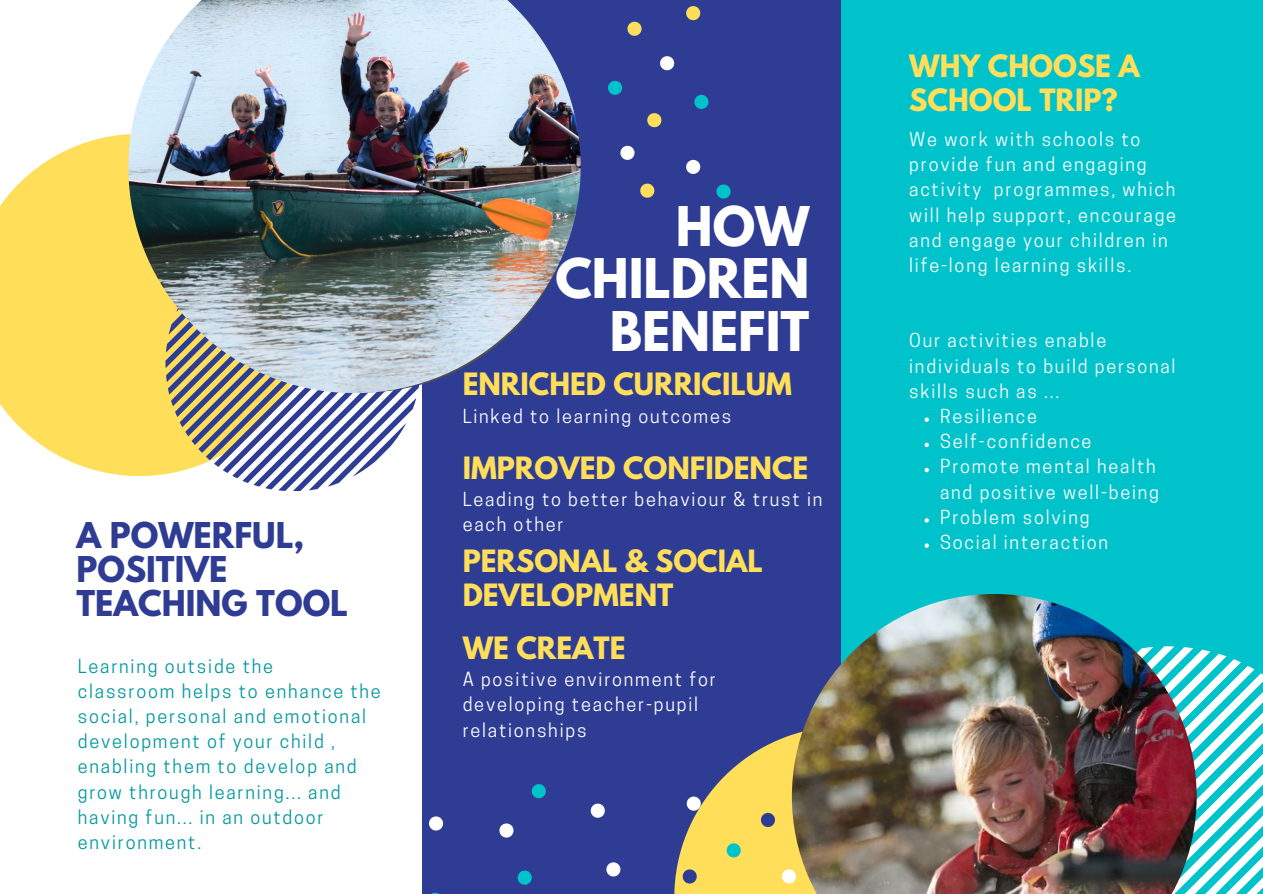
<style>
.page{position:relative;width:1263px;height:894px;background:#fff}
.page>*{position:absolute;margin:0;border:0;box-sizing:border-box;transform-origin:0 0}
.t1{font:700 48.45px/52.5px "League Spartan";color:#fff;text-align:right}
.t2{font:700 31.5px/33.8px "League Spartan";color:#2e3c94}
.t3{font:700 27.3px/33.9px "League Spartan";color:#ffde59}
.t4{font:18.15px/25.2px "Cooper Hewitt";letter-spacing:.1em;color:#fff}
.t5{font:18.15px/25.2px "Cooper Hewitt";letter-spacing:.1em;color:#03989e}
</style>
<div class="page">
<div style="left:0;top:0;width:1263px;height:893px;background:#2e3c94"></div>
<div style="left:841px;top:0;width:422px;height:893px;background:#00c2cb"></div>
<div style="left:0;top:0;width:422px;height:893px;background:#fff"></div>
<svg style="left:0;top:134px;width:165px;height:342px;background:#ffe26e"></svg>
<svg style="left:165px;top:393px;width:252px;height:98px"></svg>
<img style="left:128px;top:0;width:453px;height:393px">
<svg style="left:674px;top:734px;width:118px;height:159px;fill:#ffde59"></svg>
<svg style="left:1197px;top:649px;width:66px;height:244px"></svg>
<svg style="left:687px;top:796px;width:14px;height:14px"></svg>
<svg style="left:782px;top:869px;width:10px;height:14px"></svg>
<svg style="left:591px;top:803px;width:14px;height:14px"></svg>
<svg style="left:606px;top:862px;width:14px;height:14px"></svg>
<svg style="left:499px;top:823px;width:14px;height:14px"></svg>
<svg style="left:429px;top:816px;width:14px;height:14px"></svg>
<svg style="left:518px;top:870px;width:14px;height:14px"></svg>
<svg style="left:532px;top:784px;width:14px;height:14px"></svg>
<svg style="left:727px;top:843px;width:14px;height:14px"></svg>
<svg style="left:683px;top:869px;width:14px;height:14px"></svg>
<svg style="left:761px;top:812px;width:14px;height:14px"></svg>
<img style="left:792px;top:594px;width:405px;height:299px">
<svg style="left:627px;top:22px;width:15px;height:14px"></svg>
<svg style="left:686px;top:6px;width:14px;height:14px"></svg>
<svg style="left:647px;top:113px;width:14px;height:14px"></svg>
<svg style="left:640px;top:183px;width:14px;height:15px"></svg>
<svg style="left:694px;top:95px;width:14px;height:14px"></svg>
<svg style="left:716px;top:184px;width:15px;height:14px"></svg>
<svg style="left:608px;top:81px;width:14px;height:14px"></svg>
<svg style="left:686px;top:160px;width:14px;height:14px"></svg>
<svg style="left:620px;top:146px;width:14px;height:14px"></svg>
<svg style="left:660px;top:56px;width:14px;height:14px"></svg>
<svg style="left:924px;top:417px;width:5px;height:5px"></svg>
<svg style="left:924px;top:442px;width:5px;height:5px"></svg>
<svg style="left:924px;top:467px;width:5px;height:5px"></svg>
<svg style="left:924px;top:518px;width:5px;height:4px"></svg>
<svg style="left:924px;top:543px;width:5px;height:4px"></svg>
<p class="t2" style="left:76px;top:522px;width:273px">A POWERFUL,<br>POSITIVE<br>TEACHING TOOL</p>
<p class="t5" style="left:78px;top:655px;width:304px">Learning outside the<br>classroom helps to enhance the social, personal and emotional development of your child , enabling them to develop and grow through learning... and having fun... in an outdoor environment.</p>
<p class="t1" style="left:555px;top:206px;width:256px">HOW<br>CHILDREN<br>BENEFIT</p>
<p class="t3" style="left:463px;top:371px;width:331px">ENRICHED CURRICILUM</p>
<p class="t4" style="left:463px;top:405px;width:270px">Linked to learning outcomes</p>
<p class="t3" style="left:463px;top:454px;width:347px">IMPROVED CONFIDENCE</p>
<p class="t4" style="left:463px;top:488px;width:361px">Leading to better behaviour &amp; trust in each other</p>
<p class="t3" style="left:463px;top:547px;width:302px">PERSONAL &amp; SOCIAL<br>DEVELOPMENT</p>
<p class="t3" style="left:463px;top:634px;width:164px">WE CREATE</p>
<p class="t4" style="left:463px;top:669px;width:255px">A positive environment for developing teacher-pupil relationships</p>
<p class="t3" style="left:909px;top:52px;width:232px">WHY CHOOSE A<br>SCHOOL TRIP?</p>
<p class="t4" style="left:909px;top:129px;width:268px">We work with schools to provide fun and engaging activity programmes, which will help support, encourage and engage your children in life-long learning skills.</p>
<p class="t4" style="left:909px;top:330px;width:268px">Our activities enable individuals to build personal skills such as ...</p>
<p class="t4" style="left:940px;top:405px;width:98px">Resilience</p>
<p class="t4" style="left:940px;top:431px;width:153px">Self-confidence</p>
<p class="t4" style="left:940px;top:456px;width:220px">Promote mental health and positive well-being</p>
<p class="t4" style="left:940px;top:506px;width:151px">Problem solving</p>
<p class="t4" style="left:940px;top:531px;width:170px">Social interaction</p>
</div>
